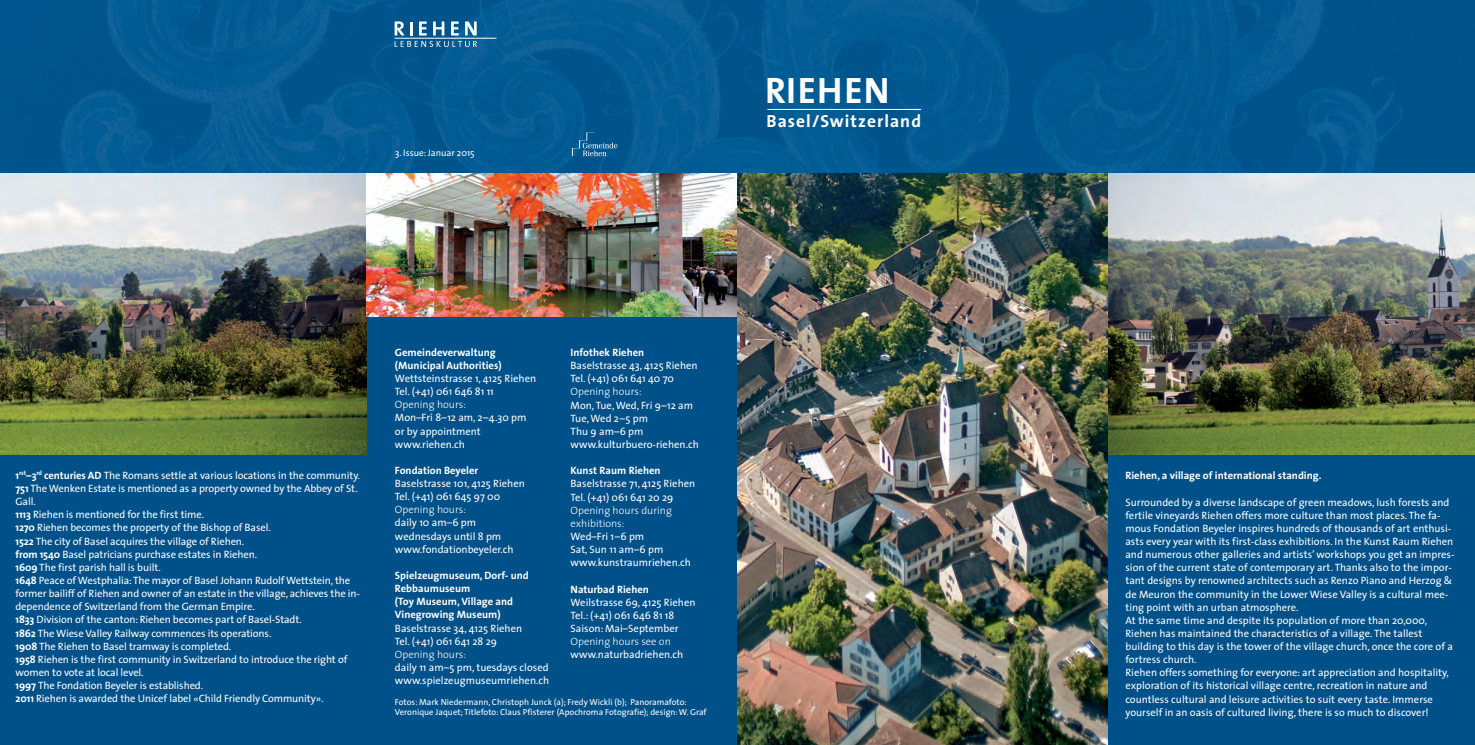
<style>
.page{position:relative;width:1475px;height:745px;background:#fff}
.page>*{position:absolute;margin:0;border:0;box-sizing:border-box;transform-origin:0 0}
.t1{font:700 36.88px "The Sans";letter-spacing:.03em;color:#fff}
.t2{font:700 17.5px "The Sans";letter-spacing:.06em;color:#fff}
.t3{font:10.62px/13.1px "The Sans";color:#fff}
.t4{font:700 10.62px/13.1px "The Sans";color:#fff}
.t5{font:300 10.62px/13.1px "The Sans";color:#fff}
.t6{font:9.38px "The Sans";color:#fff}
.t7{font:8.75px/10px "The Sans";color:#fff}
.s1{font-weight:700}
</style>
<div class="page">
<div style="left:0;top:169px;width:1474px;height:575px;background:#00518a"></div>
<img style="left:0;top:0;width:1474px;height:174px">
<img style="left:1107px;top:174px;width:367px;height:280px">
<img style="left:0;top:174px;width:367px;height:280px">
<img style="left:367px;top:174px;width:370px;height:142px">
<img style="left:737px;top:174px;width:370px;height:570px">
<hr style="left:767px;top:109px;width:154px;height:1px;background:#fff">
<svg style="left:394px;top:21px;width:10px;height:14px"></svg>
<hr style="left:409px;top:21px;width:3px;height:14px;background:#fff">
<svg style="left:419px;top:21px;width:7px;height:14px"></svg>
<svg style="left:433px;top:21px;width:11px;height:14px"></svg>
<svg style="left:451px;top:21px;width:7px;height:14px"></svg>
<svg style="left:465px;top:21px;width:11px;height:14px"></svg>
<hr style="left:394px;top:38px;width:102px;height:1px;background:#fff">
<svg style="left:394px;top:41px;width:83px;height:6px"></svg>
<svg style="left:572px;top:132px;width:45px;height:24px"></svg>
<p class="t6" style="left:395px;top:149px;width:81px">3. Issue: Januar 2015</p>
<h1 class="t1" style="left:765px;top:76px;width:126px">RIEHEN</h1>
<h2 class="t2" style="left:766px;top:114px;width:156px">Basel/Switzerland</h2>
<p class="t4" style="left:395px;top:346px;width:108px">Gemeindeverwaltung (Municipal Authorities)</p>
<p class="t3" style="left:395px;top:372px;width:143px">Wettsteinstrasse 1, 4125 Riehen<br>Tel. (+41) 061 646 81 11</p>
<p class="t5" style="left:395px;top:399px;width:72px">Opening hours:</p>
<p class="t3" style="left:395px;top:412px;width:133px">Mon–Fri 8–12 am, 2–4.30 pm or by appointment www.riehen.ch</p>
<p class="t4" style="left:395px;top:464px;width:85px">Fondation Beyeler</p>
<p class="t3" style="left:395px;top:477px;width:131px">Baselstrasse 101, 4125 Riehen<br>Tel. (+41) 061 645 97 00</p>
<p class="t5" style="left:395px;top:504px;width:72px">Opening hours:</p>
<p class="t3" style="left:395px;top:517px;width:120px">daily 10 am–6 pm wednesdays until 8 pm www.fondationbeyeler.ch</p>
<p class="t4" style="left:395px;top:569px;width:135px">Spielzeugmuseum, Dorf- und<br>Rebbaumuseum<br>(Toy Museum, Village and<br>Vinegrowing Museum)</p>
<p class="t3" style="left:395px;top:622px;width:129px">Baselstrasse 34, 4125 Riehen<br>Tel. (+41) 061 641 28 29</p>
<p class="t5" style="left:395px;top:648px;width:72px">Opening hours:</p>
<p class="t3" style="left:395px;top:661px;width:156px">daily 11 am–5 pm, tuesdays closed www.spielzeugmuseumriehen.ch</p>
<p class="t4" style="left:570px;top:346px;width:75px">Infothek Riehen</p>
<p class="t3" style="left:570px;top:360px;width:128px">Baselstrasse 43, 4125 Riehen<br>Tel. (+41) 061 641 40 70</p>
<p class="t5" style="left:570px;top:386px;width:72px">Opening hours:</p>
<p class="t3" style="left:570px;top:399px;width:130px">Mon, Tue, Wed, Fri 9–12 am<br>Tue, Wed 2–5 pm<br>Thu 9 am–6 pm www.kulturbuero-riehen.ch</p>
<p class="t4" style="left:570px;top:465px;width:92px">Kunst Raum Riehen</p>
<p class="t3" style="left:570px;top:478px;width:126px">Baselstrasse 71, 4125 Riehen<br>Tel. (+41) 061 641 20 29</p>
<p class="t5" style="left:570px;top:504px;width:103px">Opening hours during exhibitions:</p>
<p class="t3" style="left:570px;top:530px;width:122px">Wed–Fri 1–6 pm<br>Sat, Sun 11 am–6 pm www.kunstraumriehen.ch</p>
<p class="t4" style="left:570px;top:583px;width:80px">Naturbad Riehen</p>
<p class="t3" style="left:570px;top:596px;width:126px">Weilstrasse 69, 4125 Riehen<br>Tel.: (+41) 061 646 81 18<br>Saison: Mai–September</p>
<p class="t5" style="left:570px;top:635px;width:102px">Opening hours see on</p>
<p class="t3" style="left:570px;top:648px;width:114px">www.naturbadriehen.ch</p>
<p class="t3" style="left:15px;top:469px;width:346px"><span class="s1">1</span><sup>rst</sup><span class="s1">–3</span><sup>rd</sup> <span class="s1">centuries AD</span> The Romans settle at various locations in the community.<br><span class="s1">751</span> The Wenken Estate is mentioned as a property owned by the Abbey of St.<br>Gall.<br><span class="s1">1113</span> Riehen is mentioned for the first time.<br><span class="s1">1270</span> Riehen becomes the property of the Bishop of Basel.<br><span class="s1">1522</span> The city of Basel acquires the village of Riehen.<br><span class="s1">from 1540</span> Basel patricians purchase estates in Riehen.<br><span class="s1">1609</span> The first parish hall is built.<br><span class="s1">1648</span> Peace of Westphalia: The mayor of Basel Johann Rudolf Wettstein, the former bailiff of Riehen and owner of an estate in the village, achieves the in&shy;dependence of Switzerland from the German Empire.<br><span class="s1">1833</span> Division of the canton: Riehen becomes part of Basel-Stadt.<br><span class="s1">1862</span> The Wiese Valley Railway commences its operations.<br><span class="s1">1908</span> The Riehen to Basel tramway is completed.<br><span class="s1">1958</span> Riehen is the first community in Switzerland to introduce the right of women to vote at local level.<br><span class="s1">1997</span> The Fondation Beyeler is established.<br><span class="s1">2011</span> Riehen is awarded the Unicef label «Child Friendly Community».</p>
<p class="t4" style="left:1125px;top:470px;width:198px">Riehen, a village of international standing.</p>
<p class="t3" style="left:1125px;top:496px;width:330px">Surrounded by a diverse landscape of green meadows, lush forests and fertile vineyards Riehen offers more culture than most places. The fa&shy;mous Fondation Beyeler inspires hundreds of thousands of art enthusi&shy;asts every year with its first-class exhibitions. In the Kunst Raum Riehen and numerous other galleries and artists’ workshops you get an impres&shy;sion of the current state of contemporary art. Thanks also to the impor&shy;tant designs by renowned architects such as Renzo Piano and Herzog &amp; de Meuron the community in the Lower Wiese Valley is a cultural mee&shy;ting point with an urban atmosphere.<br>At the same time and despite its population of more than 20,000, Riehen has maintained the characteristics of a village. The tallest building to this day is the tower of the village church, once the core of a fortress church.<br>Riehen offers something for everyone: art appreciation and hospitality, exploration of its historical village centre, recreation in nature and countless cultural and leisure activities to suit every taste. Immerse yourself in an oasis of cultured living, there is so much to discover!</p>
<p class="t7" style="left:395px;top:697px;width:313px">Fotos: Mark Niedermann, Christoph Junck (a); Fredy Wickli (b); Panoramafoto:<br>Veronique Jaquet; Titlefoto: Claus Pfisterer (Apochroma Fotografie); design: W. Graf</p>
</div>
